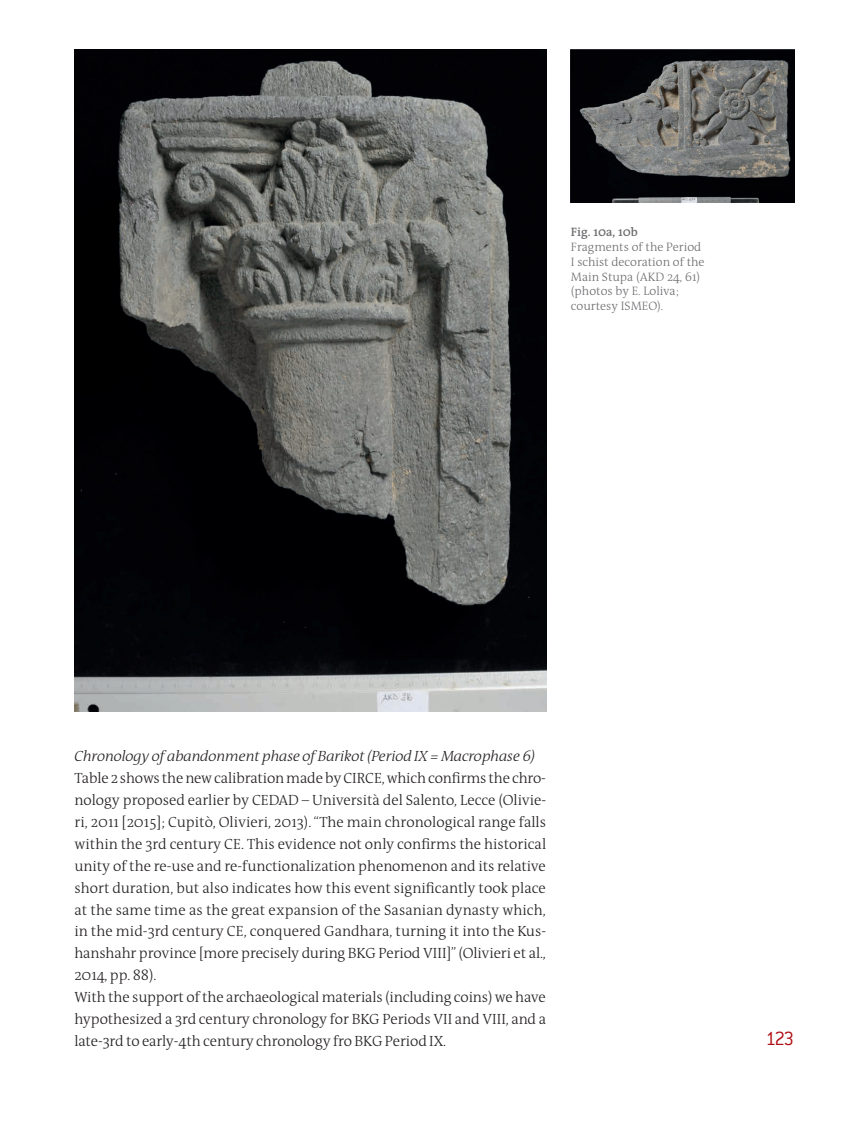
<style>
.page{position:relative;width:844px;height:1141px;background:#fff}
.page>*{position:absolute;margin:0;border:0;box-sizing:border-box;transform-origin:0 0}
.t1{font:300 21px "Conduit ITC";color:#b00d15}
.t2{font:300 14.88px/21.9px "The Antiqua B3";letter-spacing:-.005em;color:#231f20}
.t3{font:italic 300 14.88px "The Antiqua B3 i";letter-spacing:-.01em;color:#231f20}
.t4{font:300 12.25px/14.7px "The Antiqua B3";color:#6c6d70}
.t5{font:600 12.25px "The Antiqua B6";color:#6c6d70}
</style>
<div class="page">
<img style="left:570px;top:50px;width:224px;height:152px">
<img style="left:74px;top:50px;width:472px;height:662px">
<p class="t5" style="left:570px;top:226px;width:68px">Fig. 10a, 10b</p>
<p class="t4" style="left:570px;top:240px;width:135px">Fragments of the Period<br>I schist decoration of the<br>Main Stupa (AKD 24, 61) (photos by E. Loliva; courtesy ISMEO).</p>
<p class="t3" style="left:74px;top:749px;width:462px">Chronology of abandonment phase of Barikot (Period IX = Macrophase 6)</p>
<p class="t2" style="left:74px;top:768px;width:473px">Table 2 shows the new calibration made by CIRCE, which confirms the chro&shy;nology proposed earlier by CEDAD – Università del Salento, Lecce (Olivie&shy;ri, 2011 [2015]; Cupitò, Olivieri, 2013). “The main chronological range falls within the 3rd century CE. This evidence not only confirms the historical unity of the re-use and re-functionalization phenomenon and its relative short duration, but also indicates how this event significantly took place at the same time as the great expansion of the Sasanian dynasty which, in the mid-3rd century CE, conquered Gandhara, turning it into the Kus&shy;hanshahr province [more precisely during BKG Period VIII]” (Olivieri et al., 2014, pp. 88).<br>With the support of the archaeological materials (including coins) we have hypothesized a 3rd century chronology for BKG Periods VII and VIII, and a late-3rd to early-4th century chronology fro BKG Period IX.</p>
<h1 class="t1" style="left:765px;top:1027px;width:30px">123</h1>
</div>
